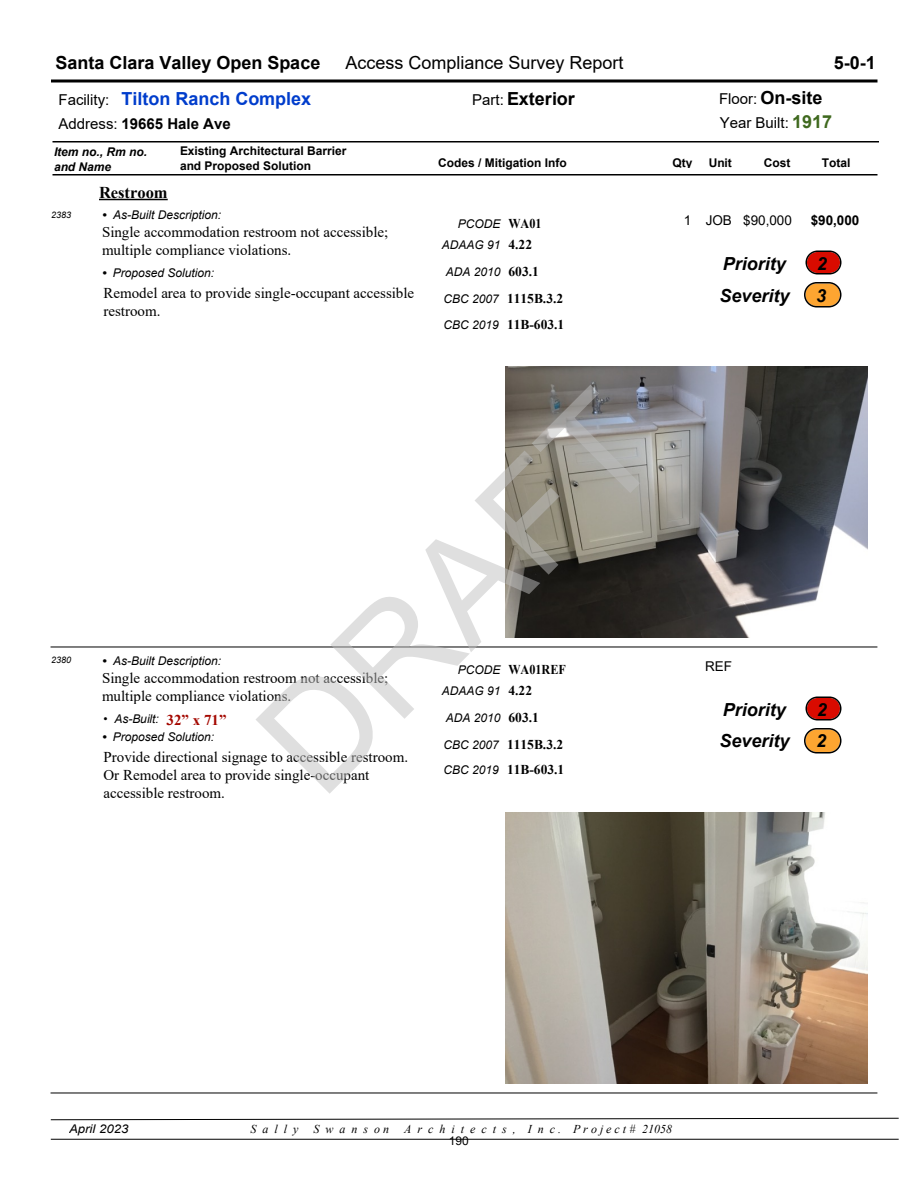
<style>
.page{position:relative;width:918px;height:1188px;background:#fff}
.page>*{position:absolute;margin:0;border:0;box-sizing:border-box;transform-origin:0 0}
.t1{font:146.4px "Arial";color:rgb(191 191 191/.5)}
.t2{font:700 18px "Arial";color:#000}
.t3{font:italic 700 18px "Arial";color:#000}
.t4{font:18px "Arial";color:#000}
.t5{font:700 18px "Arial";color:#003dcc}
.t6{font:700 16.5px "Times New Roman";color:#000}
.t7{font:15px/18px "Times New Roman";color:#000}
.t8{font:15px "Arial";color:#000}
.t9{font:700 15px "Arial";color:#000}
.t10{font:700 15px "Times New Roman";color:#a40800}
.t11{font:700 13.5px "Times New Roman";color:#000}
.t12{font:13.5px "Arial";color:#000}
.t13{font:700 13.5px "Times New Roman";color:#000;scale:.9 1}
.t14{font:700 13.5px "Arial";color:#000}
.t15{font:italic 12px "Arial";color:#000}
.t16{font:700 12px/15px "Arial";color:#000}
.t17{font:italic 12px "Times New Roman";color:#000}
.t18{font:italic 700 12px/15px "Arial";color:#000}
.t19{font:italic 12px "Arial";color:#000;scale:1.1 1}
.t20{font:12px "Arial";color:#000}
.t21{font:italic 9px "Arial";color:#000}
.s1{font-weight:400;font-size:15px}
.s2{font-weight:400}
.s3{font-weight:700;font-size:18px;color:#3f691e}
.s4{font-weight:700}
.s5{font-family:"Times New Roman";font-weight:700;font-style:normal;font-size:13.5px}
.s6{font-family:"Arial";font-weight:400;font-style:italic;font-size:12px}
</style>
<div class="page">
<hr style="left:52px;top:174px;width:826px;height:2px;background:#000">
<hr style="left:51px;top:80px;width:827px;height:2px;background:#000">
<hr style="left:52px;top:141px;width:827px;height:1px;background:#000">
<hr style="left:99px;top:199px;width:69px;height:1px;background:#000">
<img style="left:506px;top:366px;width:361px;height:272px">
<hr style="left:51px;top:647px;width:826px;height:1px;background:#000">
<svg style="left:804px;top:282px;width:38px;height:26px"></svg>
<svg style="left:806px;top:250px;width:36px;height:24px"></svg>
<img style="left:506px;top:812px;width:361px;height:271px">
<hr style="left:51px;top:1093px;width:826px;height:1px;background:#000">
<svg style="left:804px;top:728px;width:38px;height:25px"></svg>
<svg style="left:806px;top:697px;width:36px;height:23px"></svg>
<svg style="left:50px;top:1118px;width:849px;height:2px"></svg>
<hr style="left:51px;top:1139px;width:848px;height:1px;background:#000">
<p class="t2" style="left:56px;top:56px;width:266px">Santa Clara Valley Open Space</p>
<p class="t4" style="left:345px;top:56px;width:279px">Access Compliance Survey Report</p>
<p class="t2" style="left:834px;top:56px;width:44px">5-0-1</p>
<p class="t8" style="left:59px;top:94px;width:52px">Facility:</p>
<p class="t5" style="left:122px;top:92px;width:191px">Tilton Ranch Complex</p>
<p class="t2" style="left:472px;top:92px;width:104px"><span class="s1">Part:</span> Exterior</p>
<p class="t2" style="left:719px;top:90px;width:105px"><span class="s1">Floor:</span> On-site</p>
<p class="t9" style="left:58px;top:118px;width:174px"><span class="s2">Address:</span> 19665 Hale Ave</p>
<p class="t8" style="left:720px;top:117px;width:114px">Year Built: <span class="s3">1917</span></p>
<p class="t18" style="left:54px;top:145px;width:95px">Item no., Rm no. and Name</p>
<p class="t16" style="left:180px;top:144px;width:168px">Existing Architectural Barrier and Proposed Solution</p>
<p class="t21" style="left:51px;top:211px;width:22px">2383</p>
<p class="t6" style="left:99px;top:187px;width:70px">Restroom</p>
<p class="t15" style="left:102px;top:210px;width:120px"><span class="s4">•</span> As-Built Description:</p>
<p class="t7" style="left:102px;top:224px;width:288px">Single accommodation restroom not accessible; multiple compliance violations.</p>
<p class="t7" style="left:104px;top:285px;width:312px">Remodel area to provide single-occupant accessible restroom.</p>
<p class="t15" style="left:102px;top:268px;width:114px"><span class="s4">•</span> Proposed Solution:</p>
<p class="t16" style="left:438px;top:156px;width:130px">Codes / Mitigation Info</p>
<p class="t16" style="left:672px;top:156px;width:21px">Qty</p>
<p class="t16" style="left:709px;top:156px;width:25px">Unit</p>
<p class="t16" style="left:764px;top:156px;width:28px">Cost</p>
<p class="t16" style="left:822px;top:156px;width:30px">Total</p>
<p class="t15" style="left:458px;top:219px;width:85px">PCODE <span class="s5">WA01</span></p>
<p class="t12" style="left:684px;top:215px;width:109px">1 JOB $90,000</p>
<p class="t14" style="left:811px;top:215px;width:50px">$90,000</p>
<p class="t15" style="left:442px;top:240px;width:92px">ADAAG 91 <span class="s5">4.22</span></p>
<p class="t15" style="left:446px;top:267px;width:95px">ADA 2010 <span class="s5">603.1</span></p>
<p class="t11" style="left:444px;top:294px;width:121px"><span class="s6">CBC 2007</span> 1115B.3.2</p>
<p class="t11" style="left:444px;top:319px;width:122px"><span class="s6">CBC 2019</span> 11B-603.1</p>
<p class="t3" style="left:723px;top:257px;width:64px">Priority</p>
<p class="t3" style="left:817px;top:257px;width:12px">2</p>
<p class="t3" style="left:719px;top:288px;width:72px">Severity</p>
<p class="t3" style="left:816px;top:288px;width:12px">3</p>
<p class="t21" style="left:51px;top:657px;width:22px">2380</p>
<h1 class="t1" style="left:214px;top:694px;width:489px;rotate:-45deg">DRAFT</h1>
<p class="t15" style="left:102px;top:656px;width:120px"><span class="s4">•</span> As-Built Description:</p>
<p class="t13" style="left:458px;top:665px;width:122px"><span class="s6">PCODE</span> WA01REF</p>
<p class="t15" style="left:442px;top:686px;width:92px">ADAAG 91 <span class="s5">4.22</span></p>
<p class="t7" style="left:102px;top:670px;width:288px">Single accommodation restroom not accessible; multiple compliance violations.</p>
<p class="t15" style="left:446px;top:713px;width:95px">ADA 2010 <span class="s5">603.1</span></p>
<p class="t15" style="left:104px;top:715px;width:57px">• As-Built:</p>
<p class="t10" style="left:166px;top:715px;width:61px">32” x 71”</p>
<p class="t15" style="left:102px;top:732px;width:114px"><span class="s4">•</span> Proposed Solution:</p>
<p class="t11" style="left:444px;top:740px;width:121px"><span class="s6">CBC 2007</span> 1115B.3.2</p>
<p class="t7" style="left:104px;top:749px;width:306px">Provide directional signage to accessible restroom.<br>Or Remodel area to provide single-occupant accessible restroom.</p>
<p class="t11" style="left:444px;top:765px;width:122px"><span class="s6">CBC 2019</span> 11B-603.1</p>
<p class="t12" style="left:705px;top:661px;width:28px">REF</p>
<p class="t3" style="left:723px;top:703px;width:64px">Priority</p>
<p class="t3" style="left:817px;top:703px;width:12px">2</p>
<p class="t3" style="left:719px;top:734px;width:72px">Severity</p>
<p class="t3" style="left:816px;top:734px;width:12px">2</p>
<p class="t19" style="left:69px;top:1124px;width:55px">April 2023</p>
<p class="t17" style="left:250px;top:1124px;width:140px">S a l l y S w a n s o n</p>
<p class="t17" style="left:404px;top:1124px;width:269px">A r c h i t e c t s , I n c . P r o j e c t # 21058</p>
<p class="t20" style="left:449px;top:1132px;width:22px">190</p>
</div>
